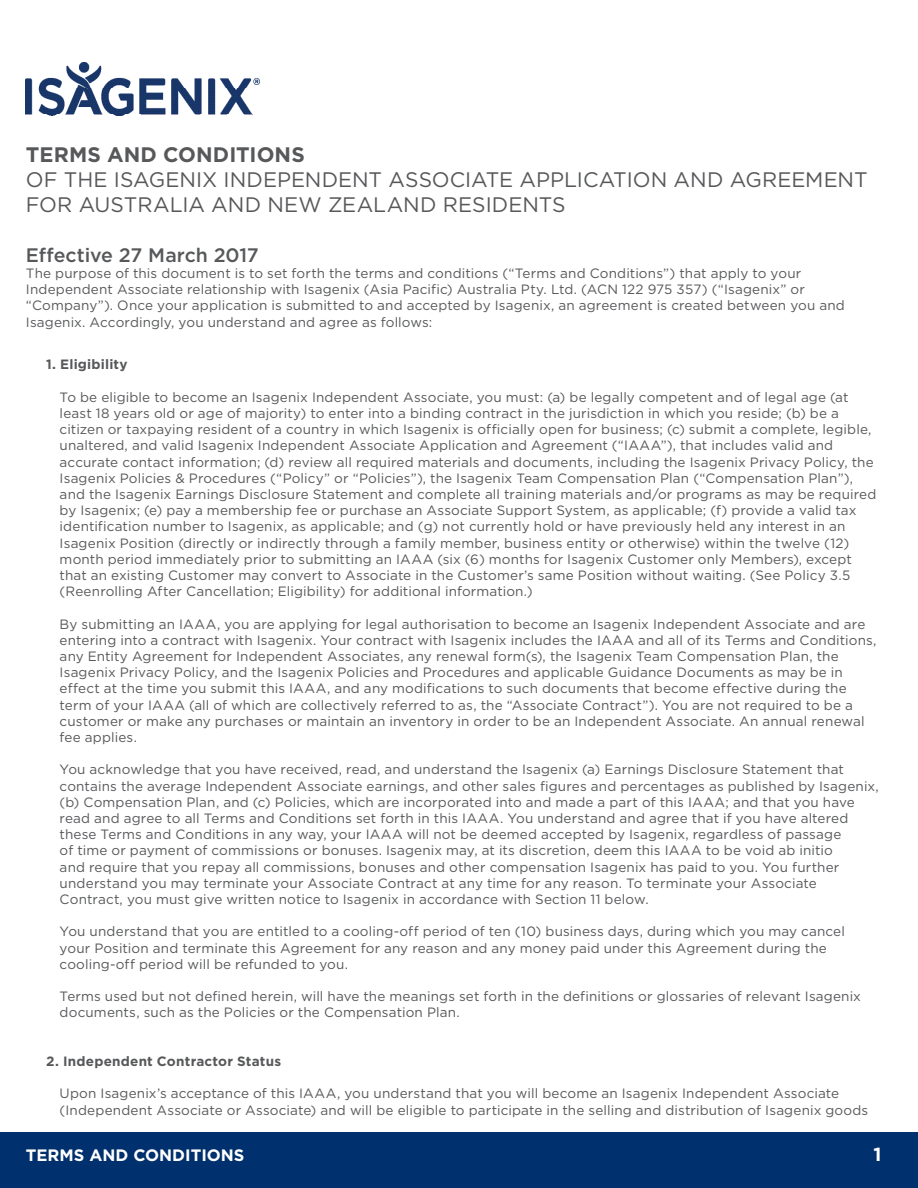
<style>
.page{position:relative;width:918px;height:1188px;background:#fff}
.page>*{position:absolute;margin:0;border:0;box-sizing:border-box;transform-origin:0 0}
.t1{font:21px/25.2px "Gotham";color:#57585a}
.t2{font:500 19.5px "Gotham";letter-spacing:-.005em;color:#57585a}
.t3{font:700 18.9px "Gotham";color:#fff}
.t4{font:700 16.5px "Gotham";color:#fff}
.t5{font:13.5px/16.2px "Gotham";letter-spacing:.01em;color:#57585a}
.t6{font:700 13.5px "Gotham";letter-spacing:.015em;color:#57585a}
.s1{font-weight:700}
</style>
<div class="page">
<div style="left:0;top:1133px;width:918px;height:55px;background:#00306d"></div>
<img style="left:26px;top:63px;width:233px;height:53px">
<p class="t1" style="left:26px;top:141px;width:843px"><span class="s1">TERMS AND CONDITIONS<br></span>OF THE ISAGENIX INDEPENDENT ASSOCIATE APPLICATION AND AGREEMENT<br>FOR AUSTRALIA AND NEW ZEALAND RESIDENTS</p>
<p class="t2" style="left:26px;top:242px;width:234px">Effective 27 March 2017</p>
<p class="t5" style="left:26px;top:265px;width:821px">The purpose of this document is to set forth the terms and conditions (“Terms and Conditions”) that apply to your Independent Associate relationship with Isagenix (Asia Pacific) Australia Pty. Ltd. (ACN 122 975 357) (“Isagenix” or “Company”). Once your application is submitted to and accepted by Isagenix, an agreement is created between you and Isagenix. Accordingly, you understand and agree as follows:</p>
<p class="t6" style="left:46px;top:356px;width:83px">1. Eligibility</p>
<p class="t5" style="left:60px;top:389px;width:818px">To be eligible to become an Isagenix Independent Associate, you must: (a) be legally competent and of legal age (at least 18 years old or age of majority) to enter into a binding contract in the jurisdiction in which you reside; (b) be a citizen or taxpaying resident of a country in which Isagenix is officially open for business; (c) submit a complete, legible, unaltered, and valid Isagenix Independent Associate Application and Agreement (“IAAA”), that includes valid and accurate contact information; (d) review all required materials and documents, including the Isagenix Privacy Policy, the Isagenix Policies &amp; Procedures (“Policy” or “Policies”), the Isagenix Team Compensation Plan (“Compensation Plan”), and the Isagenix Earnings Disclosure Statement and complete all training materials and/or programs as may be required by Isagenix; (e) pay a membership fee or purchase an Associate Support System, as applicable; (f) provide a valid tax identification number to Isagenix, as applicable; and (g) not currently hold or have previously held any interest in an Isagenix Position (directly or indirectly through a family member, business entity or otherwise) within the twelve (12) month period immediately prior to submitting an IAAA (six (6) months for Isagenix Customer only Members), except that an existing Customer may convert to Associate in the Customer’s same Position without waiting. (See Policy 3.5 (Reenrolling After Cancellation; Eligibility) for additional information.)</p>
<p class="t5" style="left:60px;top:615px;width:818px">By submitting an IAAA, you are applying for legal authorisation to become an Isagenix Independent Associate and are entering into a contract with Isagenix. Your contract with Isagenix includes the IAAA and all of its Terms and Conditions, any Entity Agreement for Independent Associates, any renewal form(s), the Isagenix Team Compensation Plan, the Isagenix Privacy Policy, and the Isagenix Policies and Procedures and applicable Guidance Documents as may be in effect at the time you submit this IAAA, and any modifications to such documents that become effective during the term of your IAAA (all of which are collectively referred to as, the “Associate Contract”). You are not required to be a customer or make any purchases or maintain an inventory in order to be an Independent Associate. An annual renewal fee applies.</p>
<p class="t5" style="left:60px;top:761px;width:821px">You acknowledge that you have received, read, and understand the Isagenix (a) Earnings Disclosure Statement that contains the average Independent Associate earnings, and other sales figures and percentages as published by Isagenix, (b) Compensation Plan, and (c) Policies, which are incorporated into and made a part of this IAAA; and that you have read and agree to all Terms and Conditions set forth in this IAAA. You understand and agree that if you have altered these Terms and Conditions in any way, your IAAA will not be deemed accepted by Isagenix, regardless of passage<br>of time or payment of commissions or bonuses. Isagenix may, at its discretion, deem this IAAA to be void ab initio<br>and require that you repay all commissions, bonuses and other compensation Isagenix has paid to you. You further understand you may terminate your Associate Contract at any time for any reason. To terminate your Associate Contract, you must give written notice to Isagenix in accordance with Section 11 below.</p>
<p class="t5" style="left:60px;top:923px;width:787px">You understand that you are entitled to a cooling-off period of ten (10) business days, during which you may cancel your Position and terminate this Agreement for any reason and any money paid under this Agreement during the cooling-off period will be refunded to you.</p>
<p class="t5" style="left:60px;top:988px;width:803px">Terms used but not defined herein, will have the meanings set forth in the definitions or glossaries of relevant Isagenix documents, such as the Policies or the Compensation Plan.</p>
<p class="t6" style="left:46px;top:1052px;width:237px">2. Independent Contractor Status</p>
<p class="t5" style="left:60px;top:1085px;width:810px">Upon Isagenix’s acceptance of this IAAA, you understand that you will become an Isagenix Independent Associate (Independent Associate or Associate) and will be eligible to participate in the selling and distribution of Isagenix goods</p>
<p class="t4" style="left:26px;top:1144px;width:220px">TERMS AND CONDITIONS</p>
<h3 class="t3" style="left:874px;top:1141px;width:9px">1</h3>
</div>
